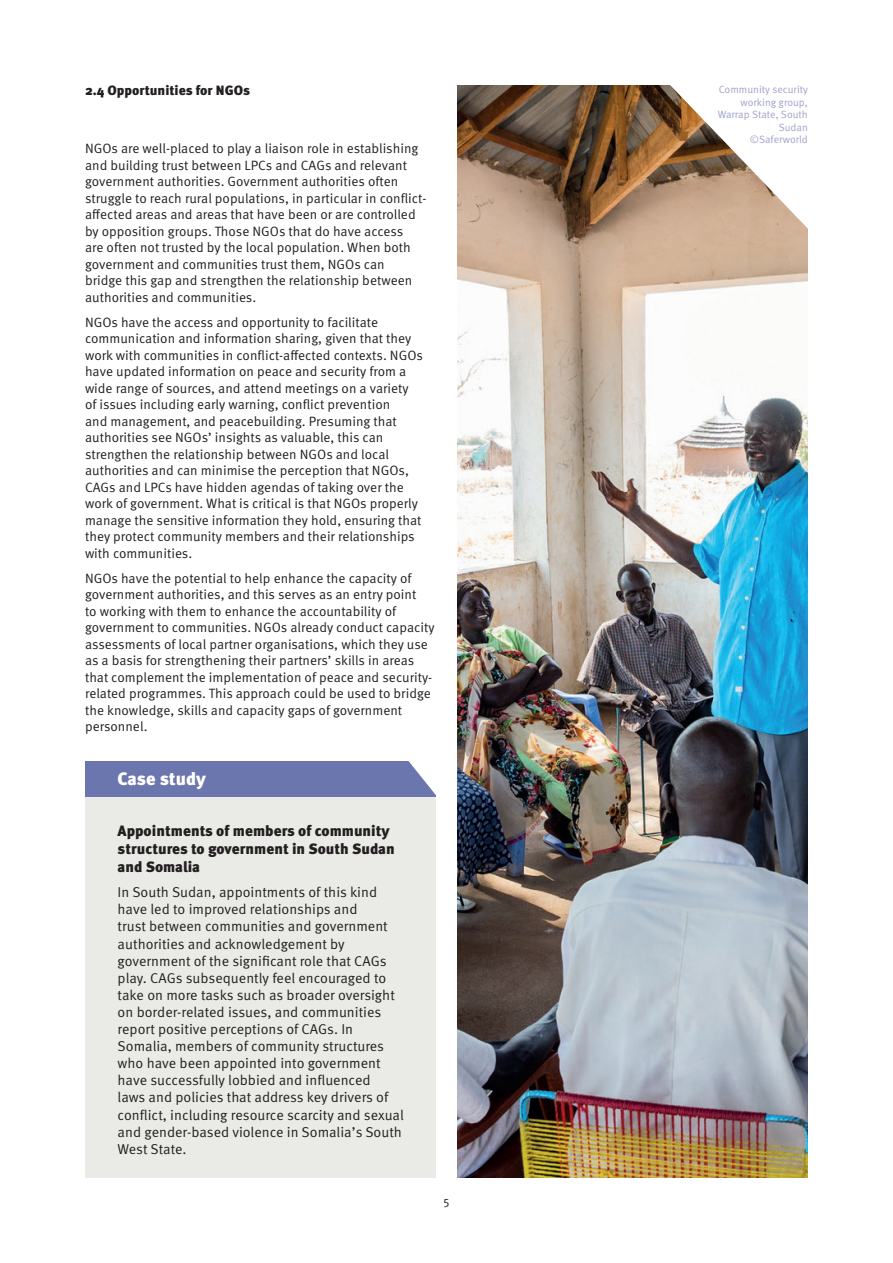
<style>
.page{position:relative;width:893px;height:1263px;background:#fff}
.page>*{position:absolute;margin:0;border:0;box-sizing:border-box;transform-origin:0 0}
.t1{font:900 18px "Meta Pro";letter-spacing:-.005em;color:#fff}
.t2{font:900 15px/18px "Meta Pro";color:#231f20}
.t3{font:14.25px/17.1px "Meta Pro";color:#231f20}
.t4{font:13.5px/16.5px "Meta Pro";color:#231f20}
.t5{font:900 13.5px "Meta Pro";color:#231f20}
.t6{font:12px "Meta Pro";color:#231f20}
.t7{font:10.5px/12.6px "Meta Pro";color:#a1a2ca;text-align:right}
</style>
<div class="page">
<div style="left:85px;top:797px;width:351px;height:381px;background:#eaeae7"></div>
<div style="left:85px;top:761px;width:351px;height:36px;background:#6b76ae"></div>
<svg style="left:408px;top:761px;width:28px;height:34px"></svg>
<img style="left:457px;top:85px;width:351px;height:1093px">
<svg style="left:548px;top:85px;width:260px;height:287px"></svg>
<p class="t5" style="left:85px;top:82px;width:167px">2.4 Opportunities for NGOs</p>
<p class="t4" style="left:85px;top:140px;width:343px">NGOs are well-placed to play a liaison role in establishing and building trust between LPCs and CAGs and relevant government authorities. Government authorities often struggle to reach rural populations, in particular in conflict&shy;affected areas and areas that have been or are controlled by opposition groups. Those NGOs that do have access<br>are often not trusted by the local population. When both government and communities trust them, NGOs can<br>bridge this gap and strengthen the relationship between authorities and communities.</p>
<p class="t4" style="left:85px;top:314px;width:339px">NGOs have the access and opportunity to facilitate communication and information sharing, given that they work with communities in conflict-affected contexts. NGOs have updated information on peace and security from a wide range of sources, and attend meetings on a variety of issues including early warning, conflict prevention<br>and management, and peacebuilding. Presuming that authorities see NGOs’ insights as valuable, this can strengthen the relationship between NGOs and local authorities and can minimise the perception that NGOs, CAGs and LPCs have hidden agendas of taking over the work of government. What is critical is that NGOs properly manage the sensitive information they hold, ensuring that they protect community members and their relationships with communities.</p>
<p class="t4" style="left:85px;top:570px;width:351px">NGOs have the potential to help enhance the capacity of government authorities, and this serves as an entry point<br>to working with them to enhance the accountability of government to communities. NGOs already conduct capacity assessments of local partner organisations, which they use as a basis for strengthening their partners’ skills in areas that complement the implementation of peace and security&shy;related programmes. This approach could be used to bridge the knowledge, skills and capacity gaps of government personnel.</p>
<h1 class="t1" style="left:118px;top:767px;width:90px">Case study</h1>
<p class="t2" style="left:118px;top:822px;width:279px">Appointments of members of community structures to government in South Sudan and Somalia</p>
<p class="t3" style="left:118px;top:884px;width:288px">In South Sudan, appointments of this kind have led to improved relationships and<br>trust between communities and government authorities and acknowledgement by government of the significant role that CAGs play. CAGs subsequently feel encouraged to take on more tasks such as broader oversight on border-related issues, and communities report positive perceptions of CAGs. In Somalia, members of community structures who have been appointed into government have successfully lobbied and influenced<br>laws and policies that address key drivers of conflict, including resource scarcity and sexual and gender-based violence in Somalia’s South West State.</p>
<p class="t6" style="left:443px;top:1194px;width:8px">5</p>
<p class="t7" style="left:718px;top:83px;width:92px">Community security working group,<br>Warrap State, South<br>Sudan<br>©Saferworld</p>
</div>
